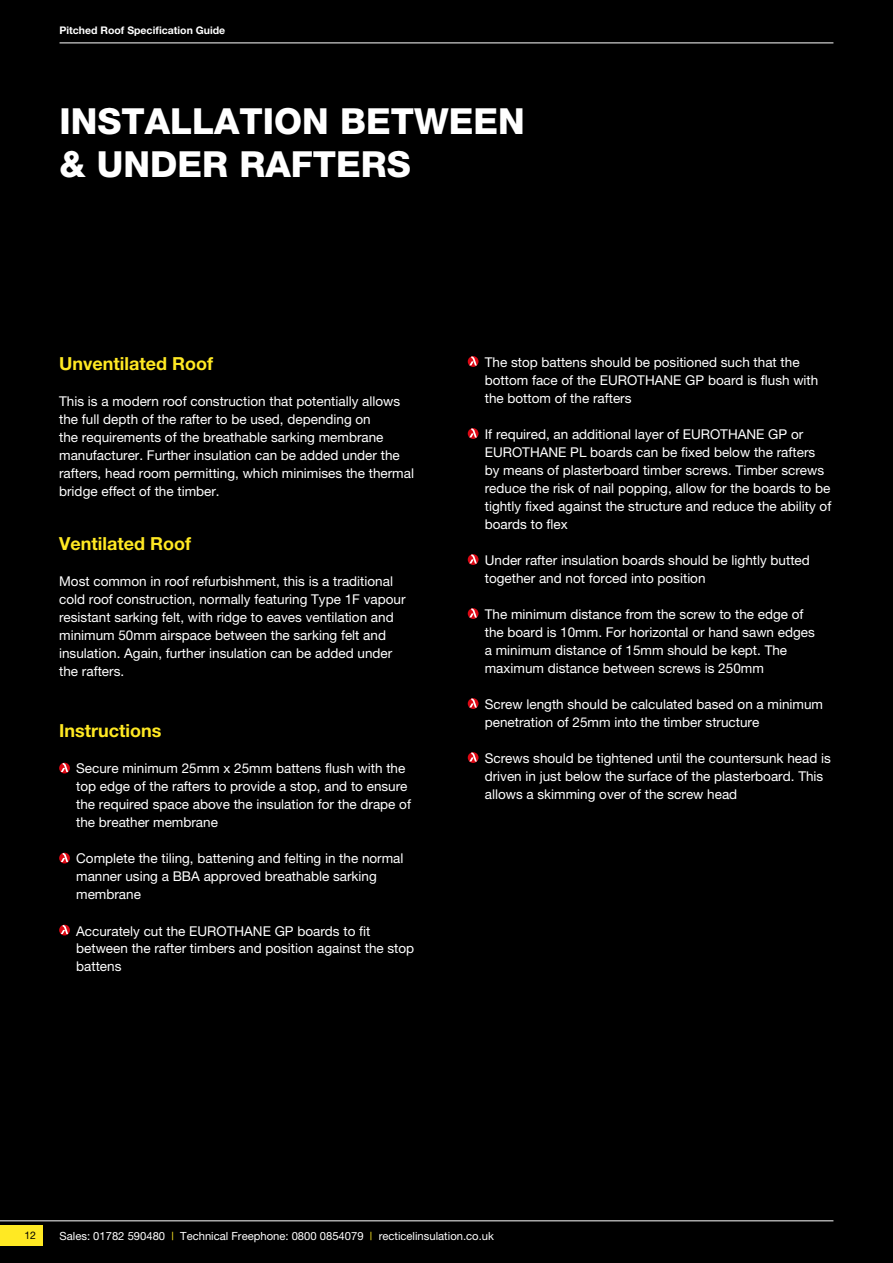
<style>
.page{position:relative;width:893px;height:1263px;background:#000}
.page>*{position:absolute;margin:0;border:0;box-sizing:border-box;transform-origin:0 0}
.t1{font:800 36px/43.2px "Helvetica Neue";color:#fff}
.t2{font:700 18px "Helvetica Neue";color:#ffe923}
.t3{font:13.5px/18px "Helvetica Neue";color:#fff}
.t4{font:11.25px "Helvetica Neue";color:#fff}
.t5{font:700 10.5px "Helvetica Neue";color:#fff}
.t6{font:10.5px "Helvetica Neue";color:#000}
.s1{color:#ffe923}
</style>
<div class="page">
<div style="left:0;top:1225px;width:43px;height:21px;background:#ffe923"></div>
<hr style="left:0;top:1220px;width:833px;height:1px;background:#fff">
<hr style="left:60px;top:43px;width:773px;height:1px;background:#fff">
<div style="left:59px;top:763px;width:11px;height:10px;background:#dc0814;border-radius:50%"></div>
<svg style="left:61px;top:763px;width:7px;height:9px"></svg>
<div style="left:59px;top:853px;width:11px;height:10px;background:#dc0814;border-radius:50%"></div>
<svg style="left:61px;top:853px;width:7px;height:9px"></svg>
<div style="left:59px;top:925px;width:11px;height:10px;background:#dc0814;border-radius:50%"></div>
<svg style="left:61px;top:925px;width:7px;height:9px"></svg>
<svg style="left:468px;top:356px;width:10px;height:11px"></svg>
<svg style="left:469px;top:356px;width:8px;height:9px"></svg>
<svg style="left:468px;top:428px;width:10px;height:11px"></svg>
<svg style="left:469px;top:428px;width:8px;height:9px"></svg>
<svg style="left:468px;top:554px;width:10px;height:11px"></svg>
<svg style="left:469px;top:554px;width:8px;height:9px"></svg>
<svg style="left:468px;top:608px;width:10px;height:11px"></svg>
<svg style="left:469px;top:608px;width:8px;height:9px"></svg>
<svg style="left:468px;top:698px;width:10px;height:11px"></svg>
<svg style="left:469px;top:698px;width:8px;height:9px"></svg>
<svg style="left:468px;top:752px;width:10px;height:11px"></svg>
<svg style="left:469px;top:752px;width:8px;height:9px"></svg>
<p class="t5" style="left:60px;top:23px;width:167px">Pitched Roof Specification Guide</p>
<h1 class="t1" style="left:60px;top:99px;width:467px">INSTALLATION BETWEEN &amp; UNDER RAFTERS</h1>
<h2 class="t2" style="left:59px;top:353px;width:155px">Unventilated Roof</h2>
<p class="t3" style="left:59px;top:392px;width:356px">This is a modern roof construction that potentially allows the full depth of the rafter to be used, depending on<br>the requirements of the breathable sarking membrane manufacturer. Further insulation can be added under the rafters, head room permitting, which minimises the thermal bridge effect of the timber.</p>
<h2 class="t2" style="left:59px;top:533px;width:133px">Ventilated Roof</h2>
<p class="t3" style="left:59px;top:572px;width:348px">Most common in roof refurbishment, this is a traditional cold roof construction, normally featuring Type 1F vapour resistant sarking felt, with ridge to eaves ventilation and minimum 50mm airspace between the sarking felt and insulation. Again, further insulation can be added under the rafters.</p>
<h2 class="t2" style="left:59px;top:720px;width:104px">Instructions</h2>
<p class="t3" style="left:76px;top:759px;width:336px">Secure minimum 25mm x 25mm battens flush with the top edge of the rafters to provide a stop, and to ensure the required space above the insulation for the drape of the breather membrane</p>
<p class="t3" style="left:76px;top:849px;width:329px">Complete the tiling, battening and felting in the normal manner using a BBA approved breathable sarking membrane</p>
<p class="t3" style="left:76px;top:921px;width:340px">Accurately cut the EUROTHANE GP boards to fit between the rafter timbers and position against the stop battens</p>
<p class="t3" style="left:485px;top:353px;width:335px">The stop battens should be positioned such that the bottom face of the EUROTHANE GP board is flush with the bottom of the rafters</p>
<p class="t3" style="left:485px;top:425px;width:348px">If required, an additional layer of EUROTHANE GP or EUROTHANE PL boards can be fixed below the rafters by means of plasterboard timber screws. Timber screws reduce the risk of nail popping, allow for the boards to be tightly fixed against the structure and reduce the ability of boards to flex</p>
<p class="t3" style="left:485px;top:551px;width:327px">Under rafter insulation boards should be lightly butted together and not forced into position</p>
<p class="t3" style="left:485px;top:605px;width:332px">The minimum distance from the screw to the edge of the board is 10mm. For horizontal or hand sawn edges a minimum distance of 15mm should be kept. The maximum distance between screws is 250mm</p>
<p class="t3" style="left:485px;top:695px;width:340px">Screw length should be calculated based on a minimum penetration of 25mm into the timber structure</p>
<p class="t3" style="left:485px;top:749px;width:348px">Screws should be tightened until the countersunk head is driven in just below the surface of the plasterboard. This allows a skimming over of the screw head</p>
<p class="t6" style="left:24px;top:1229px;width:13px">12</p>
<p class="t4" style="left:60px;top:1229px;width:436px">Sales: 01782 590480 <span class="s1">|</span> Technical Freephone: 0800 0854079 <span class="s1">|</span> recticelinsulation.co.uk</p>
</div>
